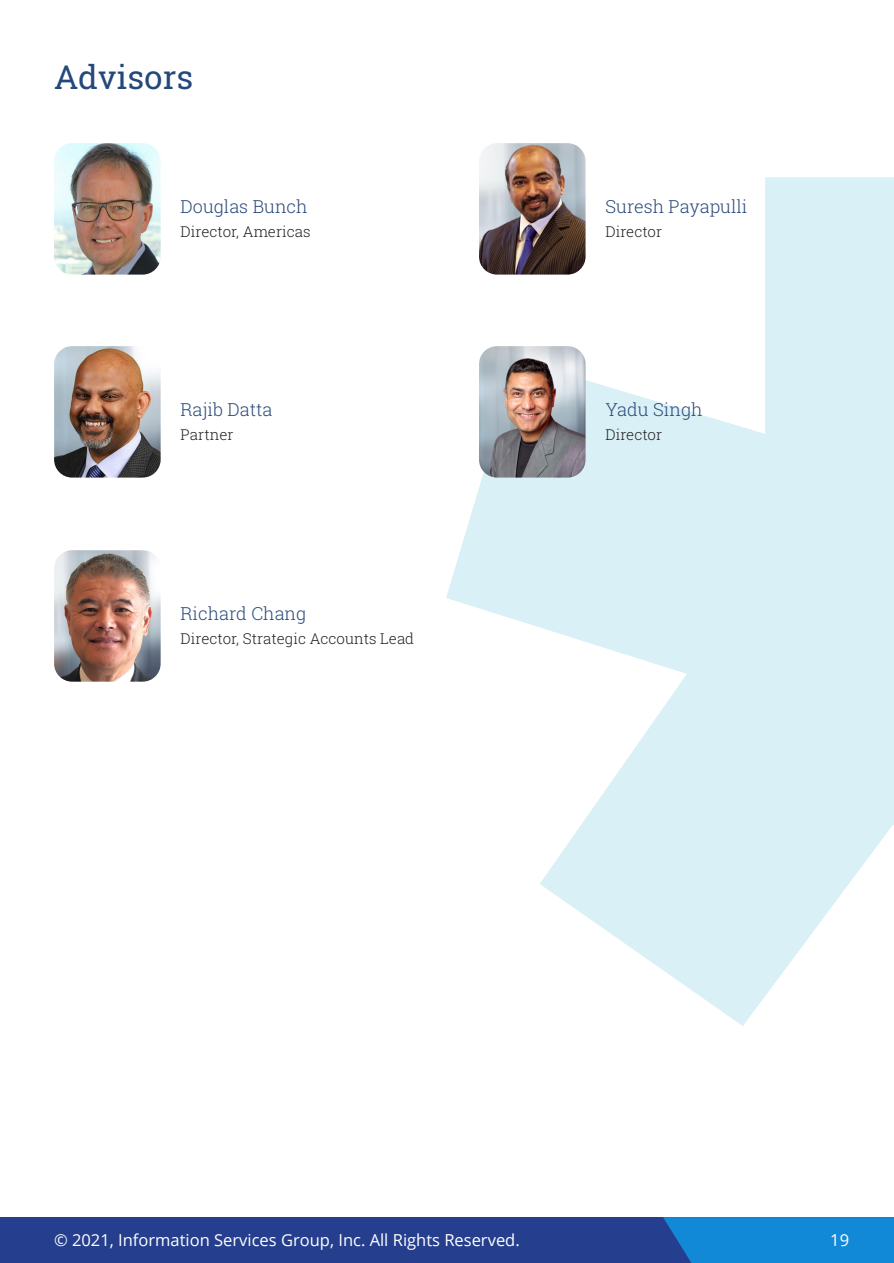
<style>
.page{position:relative;width:894px;height:1263px;background:#fff}
.page>*{position:absolute;margin:0;border:0;box-sizing:border-box;transform-origin:0 0}
.t1{font:33px "Roboto Slab";color:#23487a}
.t2{font:300 18px "Roboto Slab";color:#2b4a79}
.t3{font:16.5px "Open Sans";color:#fff}
.t4{font:300 15px "Roboto Slab";color:#231f20}
</style>
<div class="page">
<svg style="left:446px;top:177px;width:447px;height:849px;fill:#d9f0f6"></svg>
<div style="left:0;top:1217px;width:893px;height:46px;background:#253f8e"></div>
<div style="left:663px;top:1217px;width:230px;height:46px;background:#1289d7"></div>
<img style="left:54px;top:143px;width:107px;height:131px">
<img style="left:54px;top:346px;width:107px;height:131px">
<img style="left:54px;top:550px;width:107px;height:131px">
<img style="left:479px;top:143px;width:106px;height:131px">
<img style="left:479px;top:346px;width:106px;height:131px">
<p class="t1" style="left:54px;top:54px;width:141px">Advisors</p>
<p class="t2" style="left:180px;top:194px;width:129px">Douglas Bunch</p>
<p class="t4" style="left:180px;top:221px;width:131px">Director, Americas</p>
<p class="t2" style="left:180px;top:397px;width:93px">Rajib Datta</p>
<p class="t4" style="left:180px;top:424px;width:54px">Partner</p>
<p class="t2" style="left:180px;top:601px;width:127px">Richard Chang</p>
<p class="t4" style="left:180px;top:628px;width:235px">Director, Strategic Accounts Lead</p>
<p class="t2" style="left:605px;top:194px;width:143px">Suresh Payapulli</p>
<p class="t4" style="left:605px;top:221px;width:58px">Director</p>
<p class="t2" style="left:605px;top:397px;width:99px">Yadu Singh</p>
<p class="t4" style="left:605px;top:424px;width:58px">Director</p>
<p class="t3" style="left:54px;top:1229px;width:467px">© 2021, Information Services Group, Inc. All Rights Reserved.</p>
<p class="t3" style="left:830px;top:1229px;width:20px">19</p>
</div>
